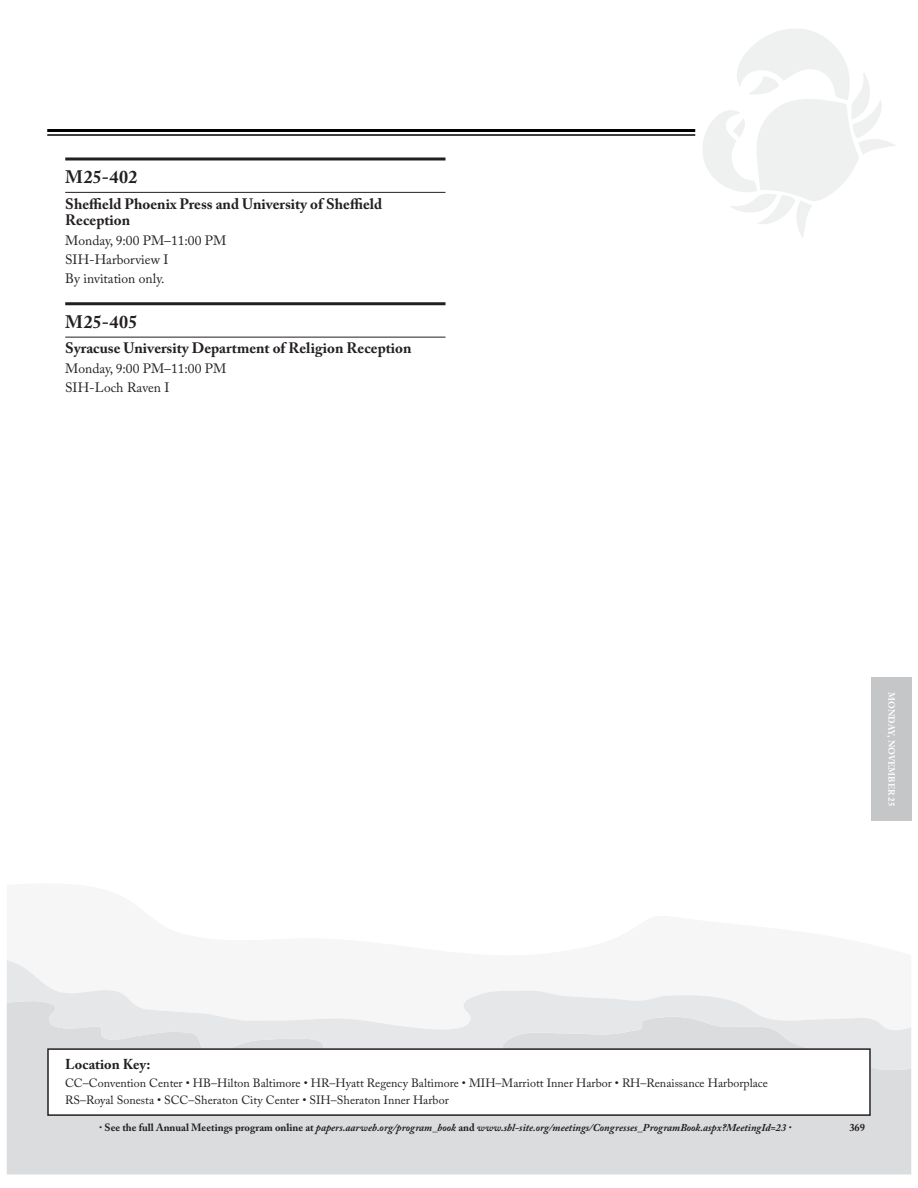
<style>
.page{position:relative;width:918px;height:1188px;background:#fff}
.page>*{position:absolute;margin:0;border:0;box-sizing:border-box;transform-origin:0 0}
.t1{font:700 18px "Adobe Caslon Pro";letter-spacing:.025em;color:#231f20}
.t2{font:700 15px/16.5px "Adobe Caslon Pro";color:#231f20}
.t3{font:700 14.25px "Adobe Caslon Pro";color:#231f20}
.t4{font:13.5px/19px "Adobe Caslon Pro";color:#231f20}
.t5{font:12px/16.5px "Adobe Caslon Pro";color:#231f20}
.t6{font:italic 700 10.5px "Adobe Caslon Pro";color:#231f20}
.t7{font:700 10.5px "Adobe Caslon Pro";color:#231f20}
.t8{font:700 9px "Adobe Caslon Pro";letter-spacing:.015em;color:#fff}
.s1{font-style:normal}
</style>
<div class="page">
<div style="left:7px;top:1070px;width:904px;height:105px;background:#dbdcde"></div>
<svg style="left:7px;top:960px;width:904px;height:110px;fill:#f6f6f7"></svg>
<hr style="left:47px;top:129px;width:648px;height:3px;background:#000">
<hr style="left:47px;top:134px;width:648px;height:2px;background:#000">
<svg style="left:693px;top:29px;width:202px;height:209px"></svg>
<div style="left:871px;top:677px;width:40px;height:144px;background:#c5c6c8"></div>
<div style="left:48px;top:1049px;width:822px;height:66px;background:#fff"></div>
<div style="left:47px;top:1048px;width:824px;height:68px;border:2px solid #231f20"></div>
<hr style="left:65px;top:158px;width:381px;height:2px;background:#231f20">
<hr style="left:65px;top:192px;width:381px;height:1px;background:#231f20">
<hr style="left:65px;top:302px;width:381px;height:3px;background:#231f20">
<hr style="left:65px;top:337px;width:381px;height:1px;background:#231f20">
<h1 class="t1" style="left:65px;top:170px;width:74px">M25-402</h1>
<p class="t2" style="left:65px;top:197px;width:318px">Sheffield Phoenix Press and University of Sheffield<br>Reception</p>
<p class="t4" style="left:65px;top:232px;width:163px">Monday, 9:00 PM–11:00 PM<br>SIH-Harborview I<br>By invitation only.</p>
<h1 class="t1" style="left:65px;top:315px;width:74px">M25-405</h1>
<p class="t2" style="left:65px;top:342px;width:348px">Syracuse University Department of Religion Reception</p>
<p class="t4" style="left:65px;top:360px;width:163px;line-height:19.5px">Monday, 9:00 PM–11:00 PM<br>SIH-Loch Raven I</p>
<p class="t8" style="left:895px;top:692px;width:116px;rotate:90deg">MONDAY, NOVEMBER 25</p>
<p class="t3" style="left:65px;top:1059px;width:87px">Location Key:</p>
<p class="t5" style="left:65px;top:1077px;width:704px">CC–Convention Center • HB–Hilton Baltimore • HR–Hyatt Regency Baltimore • MIH–Marriott Inner Harbor • RH–Renaissance Harborplace<br>RS–Royal Sonesta • SCC–Sheraton City Center • SIH–Sheraton Inner Harbor</p>
<p class="t6" style="left:105px;top:1123px;width:683px"><span class="s1">See the full Annual Meetings program online at</span> papers.aarweb.org/program_book <span class="s1">and</span> www.sbl-site.org/meetings/Congresses_ProgramBook.aspx?MeetingId=23</p>
<p class="t7" style="left:849px;top:1123px;width:17px">369</p>
</div>
